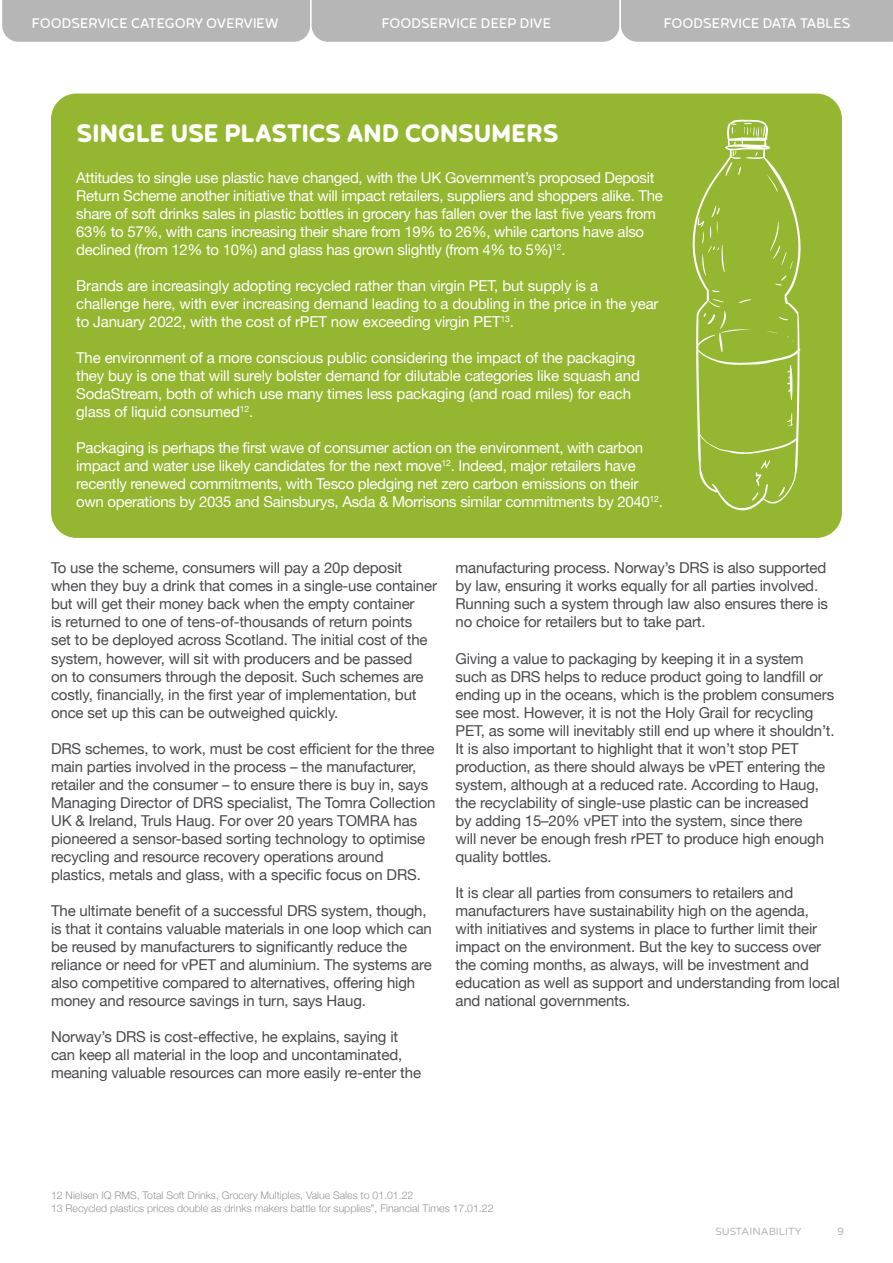
<style>
.page{position:relative;width:893px;height:1263px;background:#fff}
.page>*{position:absolute;margin:0;border:0;box-sizing:border-box;transform-origin:0 0}
.t1{font:700 30px "Betm Rounded";letter-spacing:.005em;color:#fff}
.t2{font:16.5px "Betm Rounded";color:#fff}
.t3{font:15px/18px "Helvetica Neue";letter-spacing:-.01em;color:#4a4a4e}
.t4{font:15px/18px "Helvetica Neue";letter-spacing:-.02em;color:#fff}
.t5{font:300 10.5px/12.8px "Helvetica Neue";color:#979394}
.t6{font:10.5px "Varela Round";color:#b6b6b6}
</style>
<div class="page">
<div style="left:51px;top:94px;width:791px;height:444px;background:#95b630;border-radius:26px"></div>
<svg style="left:692px;top:119px;width:109px;height:392px"></svg>
<div style="left:2px;top:0;width:891px;height:42px;background:#b6b6b6"></div>
<p class="t2" style="left:32px;top:14px;width:248px">FOODSERVICE CATEGORY OVERVIEW</p>
<p class="t2" style="left:382px;top:14px;width:171px">FOODSERVICE DEEP DIVE</p>
<p class="t2" style="left:664px;top:14px;width:188px">FOODSERVICE DATA TABLES</p>
<h1 class="t1" style="left:77px;top:115px;width:483px">SINGLE USE PLASTICS AND CONSUMERS</h1>
<p class="t4" style="left:76px;top:170px;width:588px">Attitudes to single use plastic have changed, with the UK Government’s proposed Deposit Return Scheme another initiative that will impact retailers, suppliers and shoppers alike. The share of soft drinks sales in plastic bottles in grocery has fallen over the last five years from 63% to 57%, with cans increasing their share from 19% to 26%, while cartons have also declined (from 12% to 10%) and glass has grown slightly (from 4% to 5%)<sup>12</sup>.</p>
<p class="t4" style="left:76px;top:278px;width:584px">Brands are increasingly adopting recycled rather than virgin PET, but supply is a challenge here, with ever increasing demand leading to a doubling in the price in the year to January 2022, with the cost of rPET now exceeding virgin PET<sup>13</sup>.</p>
<p class="t4" style="left:76px;top:350px;width:565px">The environment of a more conscious public considering the impact of the packaging they buy is one that will surely bolster demand for dilutable categories like squash and SodaStream, both of which use many times less packaging (and road miles) for each glass of liquid consumed<sup>12</sup>.</p>
<p class="t4" style="left:76px;top:440px;width:588px">Packaging is perhaps the first wave of consumer action on the environment, with carbon impact and water use likely candidates for the next move<sup>12</sup>. Indeed, major retailers have recently renewed commitments, with Tesco pledging net zero carbon emissions on their own operations by 2035 and Sainsburys, Asda &amp; Morrisons similar commitments by 2040<sup>12</sup>.</p>
<p class="t3" style="left:51px;top:560px;width:387px">To use the scheme, consumers will pay a 20p deposit when they buy a drink that comes in a single-use container but will get their money back when the empty container<br>is returned to one of tens-of-thousands of return points<br>set to be deployed across Scotland. The initial cost of the system, however, will sit with producers and be passed<br>on to consumers through the deposit. Such schemes are costly, financially, in the first year of implementation, but once set up this can be outweighed quickly.</p>
<p class="t3" style="left:51px;top:740px;width:386px">DRS schemes, to work, must be cost efficient for the three main parties involved in the process – the manufacturer, retailer and the consumer – to ensure there is buy in, says Managing Director of DRS specialist, The Tomra Collection UK &amp; Ireland, Truls Haug. For over 20 years TOMRA has pioneered a sensor-based sorting technology to optimise recycling and resource recovery operations around plastics, metals and glass, with a specific focus on DRS.</p>
<p class="t3" style="left:51px;top:902px;width:382px">The ultimate benefit of a successful DRS system, though, is that it contains valuable materials in one loop which can be reused by manufacturers to significantly reduce the reliance or need for vPET and aluminium. The systems are also competitive compared to alternatives, offering high money and resource savings in turn, says Haug.</p>
<p class="t3" style="left:51px;top:1028px;width:372px">Norway’s DRS is cost-effective, he explains, saying it can keep all material in the loop and uncontaminated, meaning valuable resources can more easily re-enter the</p>
<p class="t3" style="left:455px;top:560px;width:374px">manufacturing process. Norway’s DRS is also supported by law, ensuring it works equally for all parties involved.<br>Running such a system through law also ensures there is no choice for retailers but to take part.</p>
<p class="t3" style="left:455px;top:650px;width:381px">Giving a value to packaging by keeping it in a system such as DRS helps to reduce product going to landfill or ending up in the oceans, which is the problem consumers see most. However, it is not the Holy Grail for recycling PET, as some will inevitably still end up where it shouldn’t.<br>It is also important to highlight that it won’t stop PET production, as there should always be vPET entering the system, although at a reduced rate. According to Haug, the recyclability of single-use plastic can be increased<br>by adding 15–20% vPET into the system, since there<br>will never be enough fresh rPET to produce high enough quality bottles.</p>
<p class="t3" style="left:455px;top:884px;width:386px">It is clear all parties from consumers to retailers and manufacturers have sustainability high on the agenda, with initiatives and systems in place to further limit their impact on the environment. But the key to success over the coming months, as always, will be investment and education as well as support and understanding from local and national governments.</p>
<p class="t5" style="left:51px;top:1188px;width:444px">12 Nielsen IQ RMS, Total Soft Drinks, Grocery Multiples, Value Sales to 01.01.22<br>13 Recycled plastics prices double as drinks makers battle for supplies”, Financial Times 17.01.22</p>
<p class="t6" style="left:715px;top:1224px;width:88px">SUSTAINABILITY</p>
<p class="t6" style="left:837px;top:1224px;width:8px">9</p>
</div>
